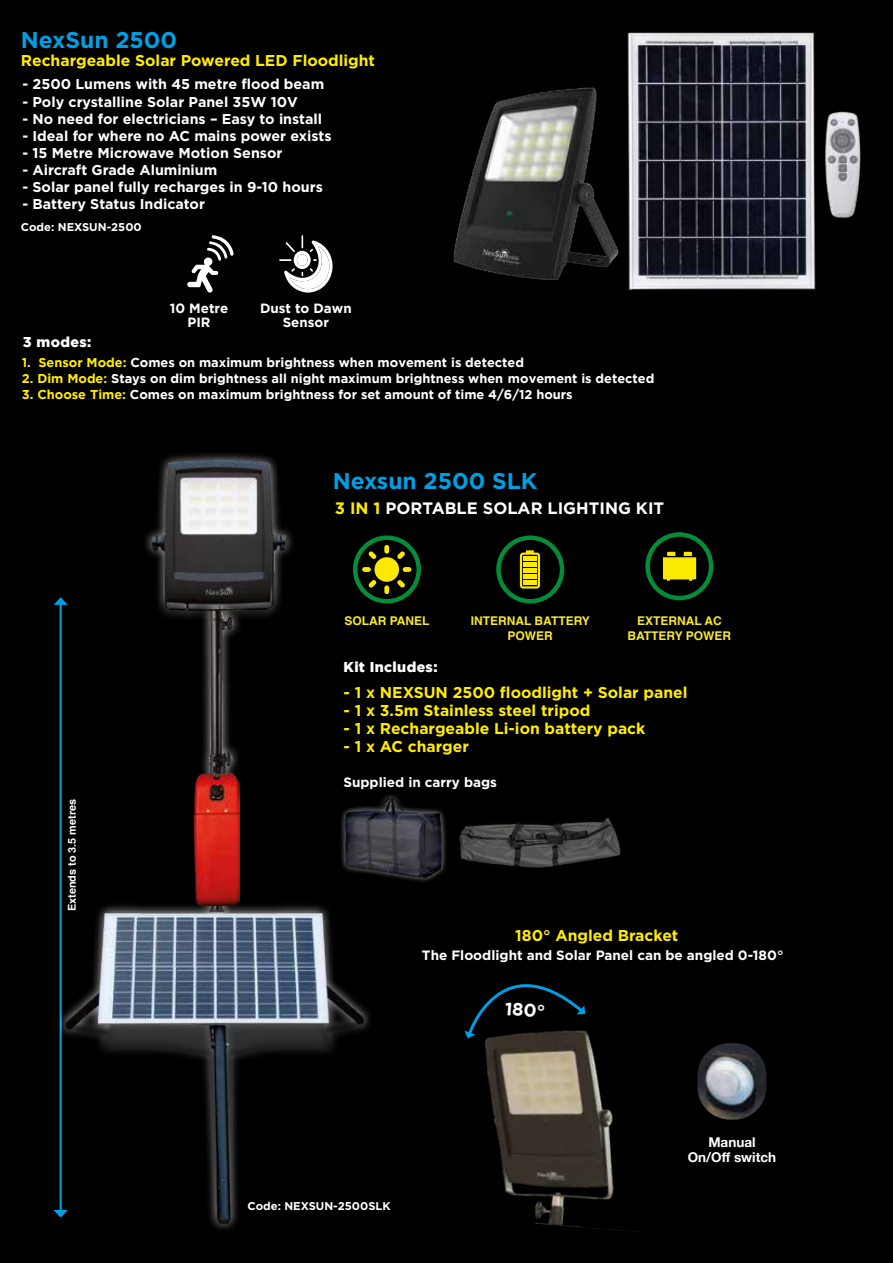
<style>
.page{position:relative;width:893px;height:1263px;background:#000}
.page>*{position:absolute;margin:0;border:0;box-sizing:border-box;transform-origin:0 0}
.t1{font:700 22.8px "Gotham";color:#009fe3}
.t2{font:700 18px "Gotham";color:#fff}
.t3{font:700 16.5px "Gotham";color:#fff}
.t4{font:700 15.6px "Gotham";color:#ffed00}
.t5{font:700 14.25px "Gotham";color:#fff}
.t6{font:900 14.25px "Gotham";letter-spacing:.025em;color:#fff}
.t7{font:700 13.5px "Gotham";color:#fff}
.t8{font:700 13.5px/15px "Helvetica Neue";color:#fff;text-align:center}
.t9{font:700 13.35px/14.5px "Gotham";color:#fff;text-align:center}
.t10{font:700 12.9px "Gotham";color:#fff}
.t11{font:700 12px/15px "Helvetica";color:#f7e92e;text-align:center}
.t12{font:700 11.25px "Gotham";color:#fff}
.t13{font:700 10.8px "Helvetica";color:#fff}
.s1{color:#ffed00}
</style>
<div class="page">
<img style="left:453px;top:32px;width:408px;height:259px">
<svg style="left:279px;top:235px;width:54px;height:58px"></svg>
<div style="left:297px;top:254px;width:11px;height:12px;background:#fff;border-radius:50%"></div>
<svg style="left:187px;top:235px;width:47px;height:58px"></svg>
<img style="left:697px;top:1043px;width:69px;height:76px">
<img style="left:467px;top:1011px;width:171px;height:221px">
<svg style="left:464px;top:984px;width:121px;height:54px"></svg>
<img style="left:53px;top:453px;width:348px;height:776px">
<img style="left:341px;top:790px;width:101px;height:93px">
<img style="left:442px;top:812px;width:179px;height:60px">
<img style="left:194px;top:773px;width:45px;height:133px">
<div style="left:353px;top:535px;width:68px;height:68px;border:4px solid #048d38;border-radius:50%"></div>
<svg style="left:362px;top:567px;width:9px;height:5px"></svg>
<svg style="left:384px;top:585px;width:5px;height:9px"></svg>
<div style="left:374px;top:557px;width:25px;height:25px;background:#fbe900;border-radius:50%"></div>
<svg style="left:384px;top:545px;width:5px;height:9px"></svg>
<svg style="left:403px;top:567px;width:8px;height:5px"></svg>
<svg style="left:368px;top:551px;width:8px;height:8px"></svg>
<svg style="left:397px;top:551px;width:8px;height:8px"></svg>
<svg style="left:368px;top:580px;width:8px;height:8px"></svg>
<svg style="left:397px;top:580px;width:8px;height:8px"></svg>
<div style="left:496px;top:535px;width:68px;height:68px;border:4px solid #048d38;border-radius:50%"></div>
<svg style="left:520px;top:550px;width:20px;height:39px"></svg>
<div style="left:523px;top:556px;width:14px;height:5px;background:#fbe900"></div>
<div style="left:523px;top:562px;width:14px;height:5px;background:#fbe900"></div>
<div style="left:523px;top:568px;width:14px;height:5px;background:#fbe900"></div>
<div style="left:523px;top:574px;width:14px;height:5px;background:#fbe900"></div>
<div style="left:523px;top:580px;width:14px;height:5px;background:#fbe900"></div>
<div style="left:645px;top:532px;width:68px;height:68px;border:4px solid #048d38;border-radius:50%"></div>
<svg style="left:663px;top:552px;width:33px;height:29px"></svg>
<h1 class="t1" style="left:21px;top:27px;width:158px">NexSun 2500</h1>
<p class="t4" style="left:21px;top:52px;width:356px">Rechargeable Solar Powered LED Floodlight</p>
<p class="t5" style="left:22px;top:76px;width:303px">- 2500 Lumens with 45 metre flood beam</p>
<p class="t5" style="left:22px;top:93px;width:277px">- Poly crystalline Solar Panel 35W 10V</p>
<p class="t5" style="left:22px;top:110px;width:301px">- No need for electricians – Easy to install</p>
<p class="t5" style="left:22px;top:127px;width:311px">- Ideal for where no AC mains power exists</p>
<p class="t5" style="left:22px;top:145px;width:262px">- 15 Metre Microwave Motion Sensor</p>
<p class="t5" style="left:22px;top:162px;width:196px">- Aircraft Grade Aluminium</p>
<p class="t5" style="left:22px;top:179px;width:302px">- Solar panel fully recharges in 9-10 hours</p>
<p class="t5" style="left:22px;top:196px;width:184px">- Battery Status Indicator</p>
<p class="t12" style="left:21px;top:221px;width:122px">Code: NEXSUN-2500</p>
<p class="t9" style="left:170px;top:301px;width:60px">10 Metre<br>PIR</p>
<p class="t9" style="left:260px;top:301px;width:93px">Dust to Dawn<br>Sensor</p>
<p class="t6" style="left:23px;top:333px;width:70px">3 modes:</p>
<p class="t10" style="left:22px;top:355px;width:504px"><span class="s1">1. Sensor Mode:</span> Comes on maximum brightness when movement is detected</p>
<p class="t10" style="left:22px;top:371px;width:634px"><span class="s1">2. Dim Mode:</span> Stays on dim brightness all night maximum brightness when movement is detected</p>
<p class="t10" style="left:22px;top:387px;width:552px"><span class="s1">3. Choose Time:</span> Comes on maximum brightness for set amount of time 4/6/12 hours</p>
<h1 class="t1" style="left:333px;top:468px;width:206px">Nexsun 2500 SLK</h1>
<p class="t3" style="left:335px;top:498px;width:331px"><span class="s1">3 IN 1</span> PORTABLE SOLAR LIGHTING KIT</p>
<p class="t11" style="left:344px;top:615px;width:87px">SOLAR PANEL</p>
<p class="t11" style="left:471px;top:615px;width:121px">INTERNAL BATTERY<br>POWER</p>
<p class="t11" style="left:627px;top:615px;width:105px">EXTERNAL AC<br>BATTERY POWER</p>
<p class="t6" style="left:344px;top:659px;width:95px">Kit Includes:</p>
<p class="t4" style="left:344px;top:683px;width:345px">- 1 x NEXSUN 2500 floodlight + Solar panel</p>
<p class="t4" style="left:344px;top:701px;width:248px">- 1 x 3.5m Stainless steel tripod</p>
<p class="t4" style="left:344px;top:719px;width:303px">- 1 x Rechargeable Li-ion battery pack</p>
<p class="t4" style="left:344px;top:737px;width:127px">- 1 x AC charger</p>
<p class="t13" style="left:65px;top:911px;width:113px;rotate:-90deg">Extends to 3.5 metres</p>
<p class="t7" style="left:343px;top:774px;width:155px">Supplied in carry bags</p>
<p class="t4" style="left:515px;top:926px;width:165px">180° Angled Bracket</p>
<p class="t7" style="left:422px;top:948px;width:363px">The Floodlight and Solar Panel can be angled 0-180°</p>
<p class="t2" style="left:505px;top:998px;width:42px;rotate:4deg">180°</p>
<p class="t12" style="left:247px;top:1199px;width:145px">Code: NEXSUN-2500SLK</p>
<p class="t8" style="left:688px;top:1135px;width:90px">Manual<br>On/Off switch</p>
</div>
